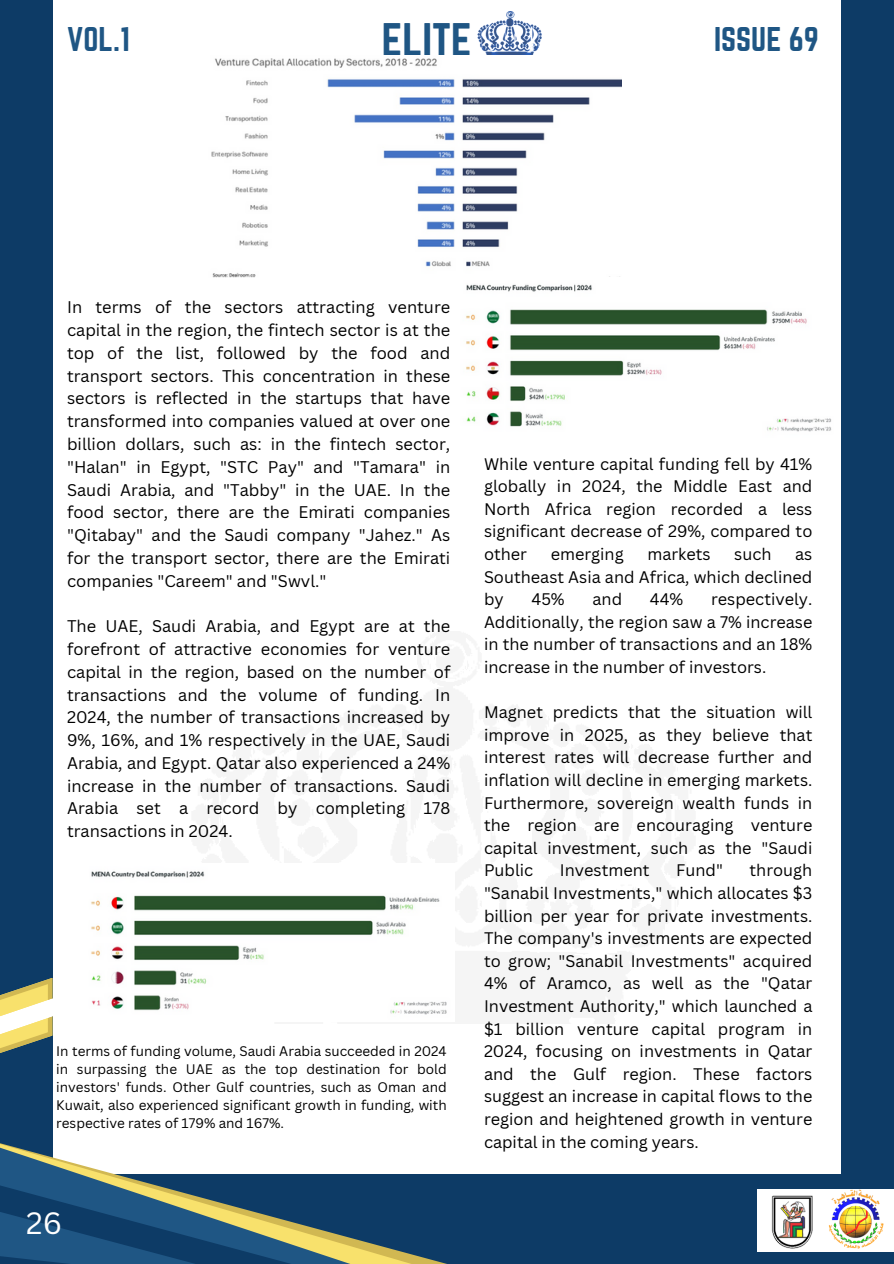
<style>
.page{position:relative;width:894px;height:1264px;background:#fff}
.page>*{position:absolute;margin:0;border:0;box-sizing:border-box;transform-origin:0 0}
.t1{font:41.1px "Norwester";color:#1f5684}
.t2{font:30px "Norwester";color:#1f5684}
.t3{font:30px "Canva Sans";color:#fff}
.t4{font:16.5px/22.8px "Canva Sans";color:#000;text-align:justify}
.t5{font:16.35px/22.6px "Canva Sans";color:#000;text-align:justify}
.t6{font:13.5px/18px "Canva Sans";color:#000;text-align:justify}
</style>
<div class="page">
<div style="left:48px;top:1174px;width:804px;height:89px;background:#0d3b66"></div>
<div style="left:841px;top:0;width:52px;height:1263px;background:#0d3b66"></div>
<div style="left:0;top:0;width:52px;height:1263px;background:#0d3b66"></div>
<svg style="left:0;top:1134px;width:121px;height:42px"></svg>
<svg style="left:0;top:1176px;width:443px;height:87px"></svg>
<img style="left:477px;top:12px;width:65px;height:43px">
<div style="left:756px;top:1189px;width:137px;height:63px;background:#fff"></div>
<img style="left:828px;top:1189px;width:56px;height:59px">
<img style="left:771px;top:1195px;width:41px;height:53px">
<svg style="left:0;top:977px;width:53px;height:77px"></svg>
<img style="left:211px;top:58px;width:410px;height:219px">
<img style="left:466px;top:284px;width:366px;height:148px">
<img style="left:91px;top:871px;width:356px;height:144px">
<h1 class="t2" style="left:67px;top:21px;width:64px">VOL.1</h1>
<p class="t1" style="left:381px;top:15px;width:91px">ELITE</p>
<h2 class="t2" style="left:714px;top:21px;width:106px">ISSUE 69</h2>
<h2 class="t4" style="left:67px;top:295px;width:384px">In terms of the sectors attracting venture capital in the region, the fintech sector is at the top of the list, followed by the food and transport sectors. This concentration in these sectors is reflected in the startups that have transformed into companies valued at over one billion dollars, such as: in the fintech sector, "Halan" in Egypt, "STC Pay" and "Tamara" in Saudi Arabia, and "Tabby" in the UAE. In the food sector, there are the Emirati companies "Qitabay" and the Saudi company "Jahez." As for the transport sector, there are the Emirati companies "Careem" and "Swvl."</h2>
<p class="t4" style="left:67px;top:614px;width:384px">The UAE, Saudi Arabia, and Egypt are at the forefront of attractive economies for venture capital in the region, based on the number of transactions and the volume of funding. In 2024, the number of transactions increased by 9%, 16%, and 1% respectively in the UAE, Saudi Arabia, and Egypt. Qatar also experienced a 24% increase in the number of transactions. Saudi Arabia set a record by completing 178 transactions in 2024.</p>
<h4 class="t6" style="left:56px;top:1041px;width:392px">In terms of funding volume, Saudi Arabia succeeded in 2024 in surpassing the UAE as the top destination for bold investors' funds. Other Gulf countries, such as Oman and Kuwait, also experienced significant growth in funding, with respective rates of 179% and 167%.</h4>
<h2 class="t3" style="left:26px;top:1201px;width:37px">26</h2>
<p class="t5" style="left:484px;top:452px;width:330px">While venture capital funding fell by 41% globally in 2024, the Middle East and North Africa region recorded a less significant decrease of 29%, compared to other</p>
<p class="t5" style="left:550px;top:542px;width:74px">emerging</p>
<p class="t5" style="left:647px;top:542px;width:65px">markets</p>
<p class="t5" style="left:734px;top:542px;width:39px">such</p>
<p class="t5" style="left:484px;top:542px;width:330px;text-indent:311px">as Southeast Asia and Africa, which declined by</p>
<p class="t5" style="left:484px;top:587px;width:330px;text-indent:227px">respectively.<br>Additionally, the region saw a 7% increase in the number of transactions and an 18% increase in the number of investors.</p>
<h4 class="t5" style="left:484px;top:700px;width:330px">Magnet predicts that the situation will improve in 2025, as they believe that interest rates will decrease further and inflation will decline in emerging markets.<br>Furthermore, sovereign wealth funds in the region are encouraging venture capital investment, such as the "Saudi Public</h4>
<p class="t5" style="left:531px;top:587px;width:35px">45%</p>
<p class="t5" style="left:592px;top:587px;width:31px">and</p>
<p class="t5" style="left:649px;top:587px;width:35px">44%</p>
<h4 class="t5" style="left:484px;top:858px;width:330px;text-indent:265px">through "Sanabil Investments," which allocates $3 billion per year for private investments.<br>The company's investments are expected to grow; "Sanabil Investments" acquired 4% of Aramco, as well as the "Qatar Investment Authority," which launched a $1 billion venture capital program in 2024, focusing on investments in Qatar and the Gulf region. These factors suggest an increase in capital flows to the region and heightened growth in venture capital in the coming years.</h4>
<h4 class="t5" style="left:559px;top:858px;width:91px">Investment</h4>
<h4 class="t5" style="left:676px;top:858px;width:48px">Fund"</h4>
</div>
